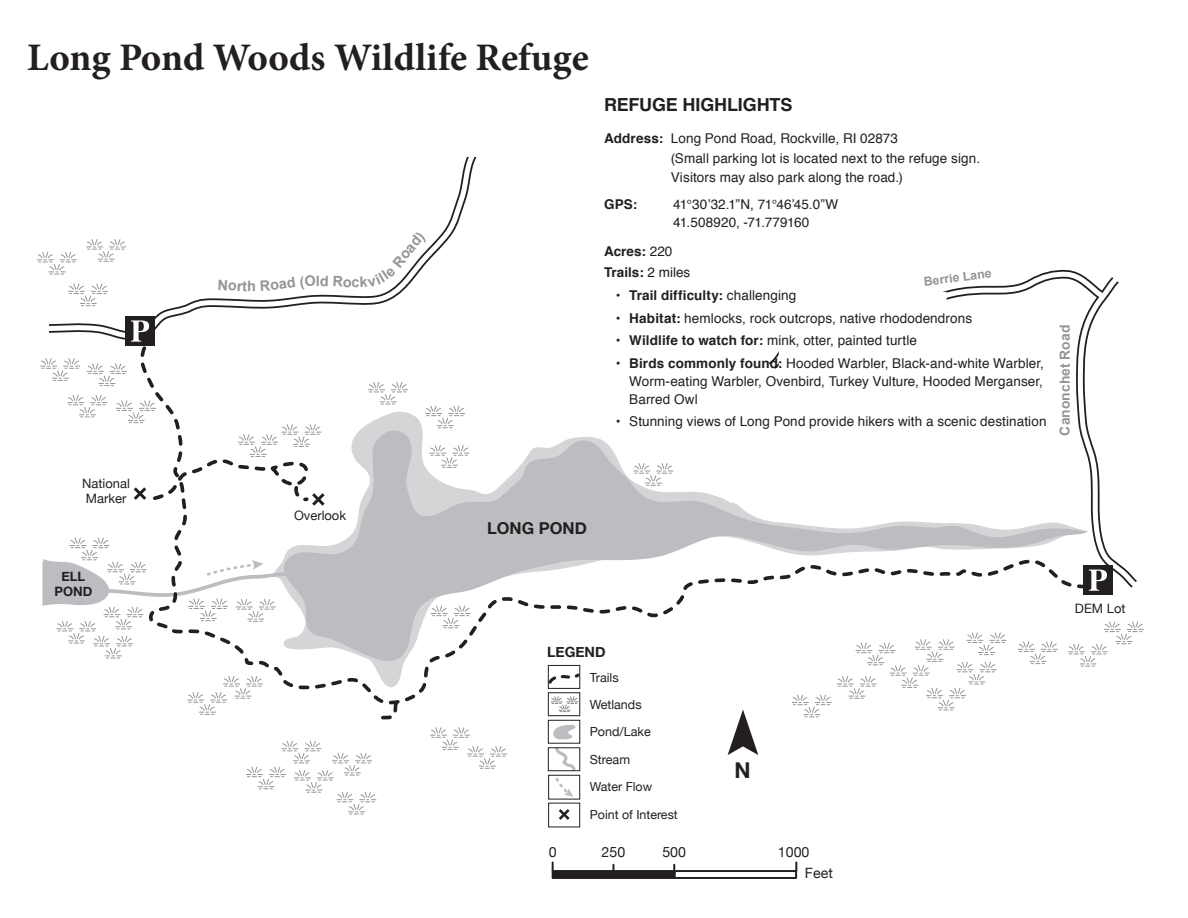
<style>
.page{position:relative;width:1188px;height:918px;background:#fff}
.page>*{position:absolute;margin:0;border:0;box-sizing:border-box;transform-origin:0 0}
.t1{font:700 39px "Minion Pro";color:#231f20}
.t2{font:700 21.75px "Helvetica Neue";color:#231f20}
.t3{font:700 18px "Helvetica";letter-spacing:-.01em;color:#231f20}
.t4{font:700 16.35px "Helvetica Neue";color:#231f20}
.t5{font:700 14.4px "Arial";color:#939598}
.t6{font:14.25px/20.9px "Helvetica Neue";color:#231f20}
.t7{font:700 14.1px "Helvetica Neue";color:#231f20}
.t8{font:700 13.95px "Arial";color:#939598}
.t9{font:13.5px/18px "Helvetica";letter-spacing:.01em;color:#231f20}
.t10{font:700 13.5px/21px "Helvetica";letter-spacing:.005em;color:#231f20}
.t11{font:12.9px/14.4px "Helvetica Neue";color:#231f20}
.t12{font:700 12.9px/15.6px "Helvetica Neue";color:#231f20;text-align:center}
.t13{font:12.6px/27.5px "Helvetica Neue";color:#231f20}
.t14{font:12.45px "Helvetica Neue";color:#231f20}
.t15{font:700 12.45px "Arial";color:#939598}
.s1{font-weight:700}
.s2{font-weight:400}
</style>
<div class="page">
<svg style="left:552px;top:862px;width:2px;height:8px"></svg>
<svg style="left:795px;top:862px;width:2px;height:8px"></svg>
<div style="left:553px;top:871px;width:121px;height:7px;background:#231f20"></div>
<div style="left:552px;top:870px;width:123px;height:9px;border:2px solid #231f20"></div>
<div style="left:674px;top:870px;width:123px;height:9px;border:2px solid #231f20"></div>
<svg style="left:612px;top:865px;width:2px;height:6px"></svg>
<svg style="left:558px;top:710px;width:13px;height:2px"></svg>
<svg style="left:728px;top:710px;width:30px;height:45px"></svg>
<div style="left:548px;top:692px;width:32px;height:24px;border:1px solid #231f20"></div>
<div style="left:548px;top:720px;width:32px;height:23px;border:1px solid #231f20"></div>
<svg style="left:553px;top:725px;width:22px;height:14px"></svg>
<svg style="left:555px;top:749px;width:21px;height:20px"></svg>
<div style="left:548px;top:747px;width:32px;height:24px;border:1px solid #231f20"></div>
<svg style="left:199px;top:710px;width:17px;height:5px"></svg>
<svg style="left:246px;top:740px;width:130px;height:75px"></svg>
<svg style="left:430px;top:727px;width:77px;height:42px"></svg>
<svg style="left:41px;top:358px;width:39px;height:23px"></svg>
<svg style="left:68px;top:394px;width:39px;height:24px"></svg>
<svg style="left:1088px;top:621px;width:55px;height:46px"></svg>
<svg style="left:803px;top:710px;width:18px;height:7px"></svg>
<svg style="left:87px;top:363px;width:39px;height:23px"></svg>
<svg style="left:37px;top:158px;width:439px;height:183px"></svg>
<div style="left:125px;top:316px;width:29px;height:30px;background:#231f20"></div>
<svg style="left:131px;top:320px;width:18px;height:22px"></svg>
<svg style="left:140px;top:343px;width:826px;height:367px"></svg>
<svg style="left:376px;top:699px;width:25px;height:21px"></svg>
<svg style="left:280px;top:422px;width:808px;height:263px"></svg>
<div style="left:27px;top:306px;width:21px;height:51px;background:#fff"></div>
<svg style="left:738px;top:269px;width:399px;height:338px"></svg>
<div style="left:548px;top:775px;width:32px;height:24px;border:1px solid #231f20"></div>
<div style="left:548px;top:803px;width:32px;height:24px;border:1px solid #231f20"></div>
<svg style="left:559px;top:809px;width:11px;height:11px"></svg>
<svg style="left:116px;top:400px;width:212px;height:109px"></svg>
<svg style="left:555px;top:778px;width:19px;height:19px"></svg>
<svg style="left:42px;top:537px;width:263px;height:122px"></svg>
<div style="left:779px;top:292px;width:168px;height:96px;background:#fff"></div>
<svg style="left:219px;top:279px;width:36px;height:12px"></svg>
<svg style="left:261px;top:275px;width:67px;height:16px"></svg>
<svg style="left:334px;top:276px;width:17px;height:11px"></svg>
<svg style="left:361px;top:231px;width:66px;height:56px"></svg>
<h1 class="t1" style="left:27px;top:30px;width:563px">Long Pond Woods Wildlife Refuge</h1>
<p class="t5" style="left:316px;top:271px;width:6px">l</p>
<p class="t5" style="left:352px;top:273px;width:10px">c</p>
<h3 class="t3" style="left:604px;top:90px;width:190px">REFUGE HIGHLIGHTS</h3>
<p class="t9" style="left:671px;top:129px;width:311px;line-height:19.5px;text-indent:-67px"><span class="s1">Address:</span> Long Pond Road, Rockville, RI 02873<br>(Small parking lot is located next to the refuge sign.<br>Visitors may also park along the road.)</p>
<p class="t10" style="left:604px;top:194px;width:35px">GPS:</p>
<p class="t9" style="left:673px;top:196px;width:167px">41°30’32.1”N, 71°46’45.0”W<br>41.508920, -71.779160</p>
<p class="t10" style="left:604px;top:241px;width:88px">Acres: <span class="s2">220<br></span>Trails: <span class="s2">2 miles</span></p>
<p class="t15" style="left:923px;top:274px;width:70px;rotate:-8deg">Berrie Lane</p>
<p class="t10" style="left:616px;top:285px;width:182px"><span class="s2">•</span> Trail difficulty: <span class="s2">challenging</span></p>
<p class="t9" style="left:616px;top:309px;width:358px">• <span class="s1">Habitat:</span> hemlocks, rock outcrops, native rhododendrons</p>
<p class="t9" style="left:616px;top:332px;width:303px">• <span class="s1">Wildlife to watch for:</span> mink, otter, painted turtle</p>
<p class="t9" style="left:629px;top:354px;width:416px;text-align:justify;text-indent:-14px">• <span class="s1">Birds commonly found:</span> Hooded Warbler, Black-and-white Warbler, Worm-eating Warbler, Ovenbird, Turkey Vulture, Hooded Merganser, Barred Owl</p>
<p class="t9" style="left:616px;top:413px;width:432px">• Stunning views of Long Pond provide hikers with a scenic destination</p>
<p class="t8" style="left:1056px;top:436px;width:112px;rotate:-90deg">Canonchet Road</p>
<p class="t11" style="left:82px;top:477px;width:49px">National<br>Marker</p>
<p class="t12" style="left:55px;top:569px;width:39px">ELL<br>POND</p>
<p class="t11" style="left:294px;top:509px;width:54px">Overlook</p>
<p class="t4" style="left:487px;top:516px;width:101px">LONG POND</p>
<p class="t7" style="left:547px;top:641px;width:60px">LEGEND</p>
<p class="t13" style="left:590px;top:664px;width:30px">Trails</p>
<p class="t13" style="left:590px;top:691px;width:53px">Wetlands</p>
<p class="t13" style="left:590px;top:719px;width:63px">Pond/Lake<br>Stream</p>
<p class="t14" style="left:590px;top:778px;width:64px">Water Flow</p>
<p class="t14" style="left:590px;top:806px;width:89px">Point of Interest</p>
<h2 class="t2" style="left:735px;top:753px;width:18px">N</h2>
<p class="t6" style="left:549px;top:843px;width:9px">0</p>
<p class="t6" style="left:602px;top:843px;width:25px">250</p>
<p class="t6" style="left:662px;top:843px;width:25px">500</p>
<p class="t6" style="left:805px;top:843px;width:29px;text-indent:-27px">1000<br>Feet</p>
<p class="t11" style="left:1075px;top:602px;width:52px">DEM Lot</p>
</div>
